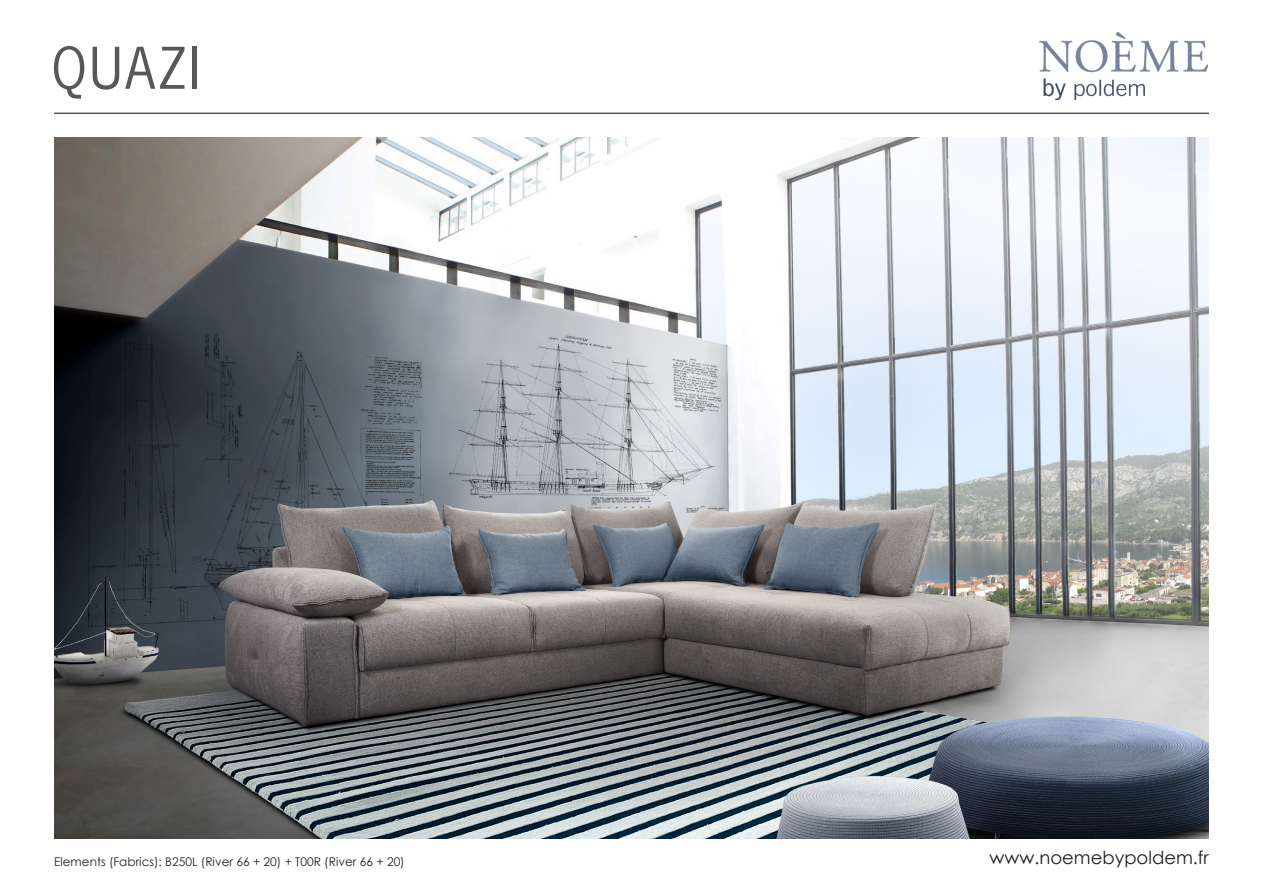
<style>
.page{position:relative;width:1263px;height:893px;background:#fff}
.page>*{position:absolute;margin:0;border:0;box-sizing:border-box;transform-origin:0 0}
.Styl_akapitowy_1{font:54px "News Gothic Std";letter-spacing:.05em;color:#57585a}
.t1{font:18px "Century Gothic";color:#231f20}
.t2{font:12px "Century Gothic";color:#231f20}
</style>
<div class="page">
<hr style="left:54px;top:113px;width:1155px;height:1px;background:#57585a">
<img style="left:54px;top:137px;width:1155px;height:702px">
<img style="left:1040px;top:33px;width:168px;height:66px">
<p class="Styl_akapitowy_1" style="left:51px;top:34px;width:150px">QUAZI</p>
<p class="t2" style="left:54px;top:853px;width:352px">Elements (Fabrics): B250L (River 66 + 20) + T00R (River 66 + 20)</p>
<p class="t1" style="left:989px;top:845px;width:221px">www.noemebypoldem.fr</p>
</div>
